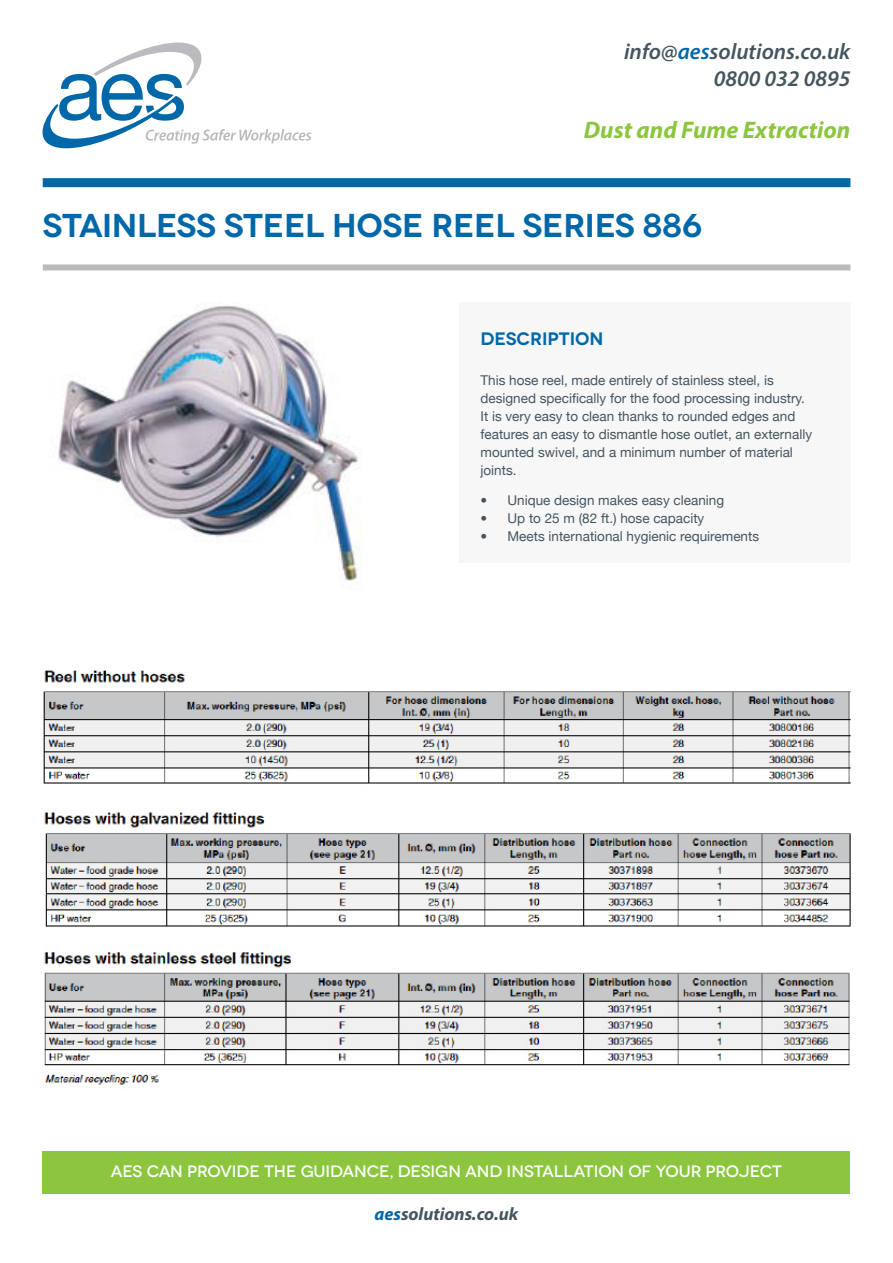
<style>
.page{position:relative;width:893px;height:1263px;background:#fff}
.page>*{position:absolute;margin:0;border:0;box-sizing:border-box;transform-origin:0 0}
.t1{font:600 33px "Novecentowide";letter-spacing:-.01em;color:#0068a9}
.t2{font:italic 700 24px "Myriad Pro";color:#8bc63e}
.t3{font:italic 600 22.5px "Myriad Pro";color:#45555f}
.t4{font:italic 700 18px "Myriad Pro";color:#45555f}
.t5{font:600 18px "Novecentowide";letter-spacing:-.005em;color:#0068a9}
.t6{font:500 16.5px "Novecentowide";letter-spacing:-.01em;color:#fff}
.t7{font:13.5px/18px "Helvetica Neue";color:#45555f}
.s1{color:#0068a9}
</style>
<div class="page">
<img style="left:43px;top:670px;width:808px;height:415px">
<img style="left:58px;top:305px;width:304px;height:277px">
<div style="left:43px;top:264px;width:807px;height:6px;background:#babbbe"></div>
<div style="left:43px;top:178px;width:807px;height:9px;background:#0068a9"></div>
<div style="left:43px;top:1151px;width:807px;height:43px;background:#8bc63e"></div>
<svg style="left:42px;top:42px;width:269px;height:106px"></svg>
<div style="left:459px;top:302px;width:391px;height:261px;background:#f7f7f8"></div>
<p class="t3" style="left:624px;top:38px;width:228px">info@<span class="s1">aes</span>solutions.co.uk</p>
<p class="t3" style="left:714px;top:65px;width:138px">0800 032 0895</p>
<p class="t2" style="left:584px;top:114px;width:268px">Dust and Fume Extraction</p>
<p class="t1" style="left:43px;top:206px;width:661px">STAINLESS STEEL HOSE REEL SERIES 886</p>
<p class="t5" style="left:480px;top:328px;width:124px">DESCRIPTION</p>
<p class="t7" style="left:480px;top:370px;width:333px">This hose reel, made entirely of stainless steel, is designed specifically for the food processing industry.<br>It is very easy to clean thanks to rounded edges and features an easy to dismantle hose outlet, an externally mounted swivel, and a minimum number of material joints.</p>
<p class="t7" style="left:480px;top:491px;width:245px">• Unique design makes easy cleaning</p>
<p class="t7" style="left:480px;top:509px;width:225px">• Up to 25 m (82 ft.) hose capacity</p>
<p class="t7" style="left:480px;top:527px;width:280px">• Meets international hygienic requirements</p>
<p class="t6" style="left:111px;top:1161px;width:673px">AES CAN PROVIDE THE GUIDANCE, DESIGN AND INSTALLATION OF YOUR PROJECT</p>
<p class="t4" style="left:375px;top:1202px;width:145px"><span class="s1">aes</span>solutions.co.uk</p>
</div>
